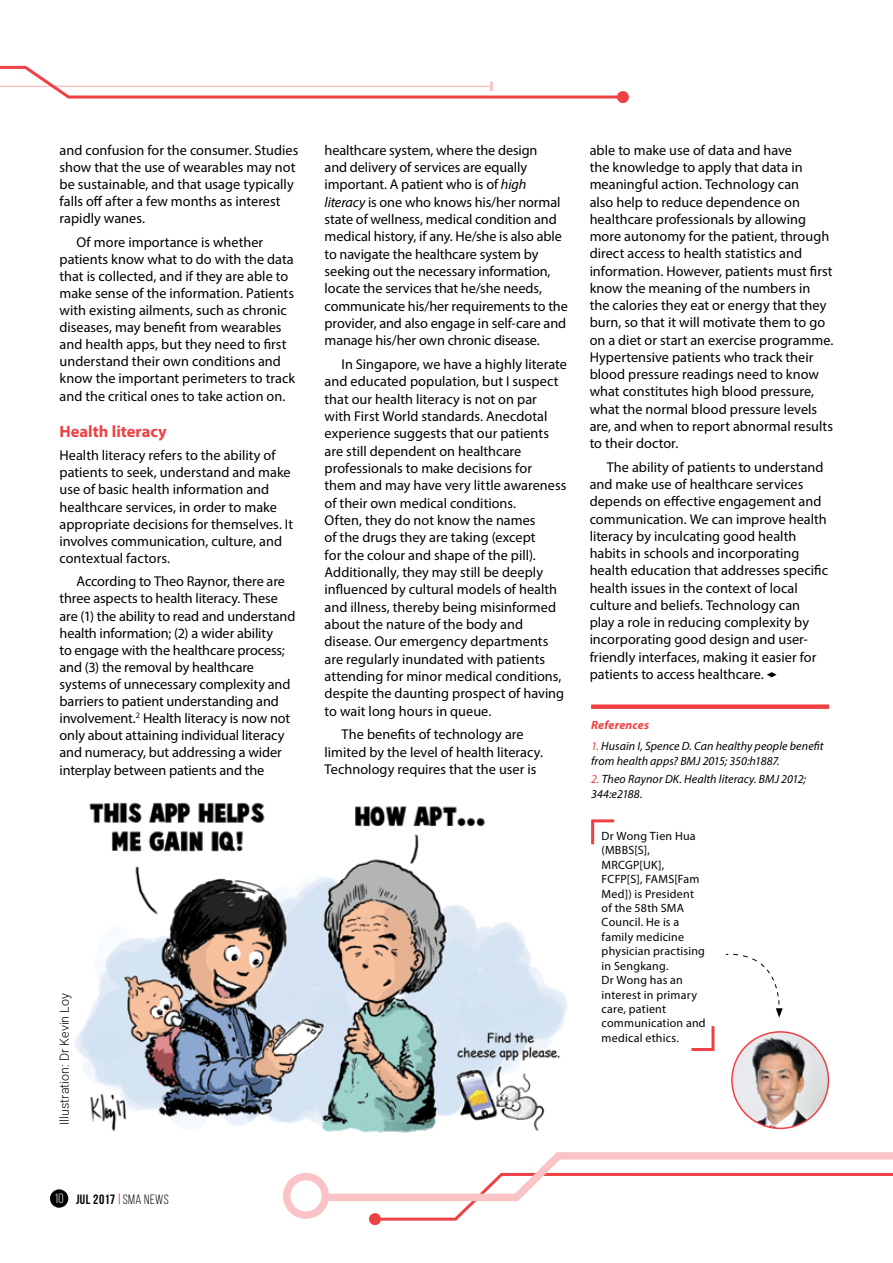
<style>
.page{position:relative;width:893px;height:1263px;background:#fff}
.page>*{position:absolute;margin:0;border:0;box-sizing:border-box;transform-origin:0 0}
.t1{font:700 16.5px "Myriad Pro";color:#ef4144}
.t2{font:14.25px/17.4px "Myriad Pro";color:#000}
.t3{font:13.5px "Bebas Neue";letter-spacing:.035em;color:#000}
.t4{font:300 12.45px "Roboto";letter-spacing:.005em;color:#000}
.t5{font:12px/14.4px "Myriad Pro";letter-spacing:.015em;color:#000}
.t6{font:italic 12px/14.4px "Myriad Pro";letter-spacing:.005em;color:#000}
.t7{font:italic 700 12px "Myriad Pro";letter-spacing:.015em;color:#ef4144}
.s1{font-style:italic}
.s2{color:#ef4144}
.s3{color:#fff}
.s4{font-style:inherit}
</style>
<div class="page">
<svg style="left:767px;top:672px;width:10px;height:5px"></svg>
<img style="left:732px;top:1032px;width:96px;height:96px;border-radius:48px">
<div style="left:731px;top:1031px;width:98px;height:98px;border:2px solid #ef4144;border-radius:50%"></div>
<svg style="left:725px;top:953px;width:58px;height:65px"></svg>
<svg style="left:591px;top:819px;width:24px;height:26px"></svg>
<svg style="left:691px;top:1026px;width:24px;height:25px"></svg>
<div style="left:591px;top:704px;width:238px;height:5px;background:#ef4144"></div>
<svg style="left:283px;top:1152px;width:610px;height:71px"></svg>
<div style="left:369px;top:1213px;width:12px;height:12px;background:#ef4144;border-radius:50%"></div>
<div style="left:617px;top:91px;width:12px;height:12px;background:#ef4144;border-radius:50%"></div>
<svg style="left:0;top:65px;width:621px;height:35px"></svg>
<img style="left:75px;top:802px;width:493px;height:331px">
<div style="left:50px;top:1189px;width:18px;height:19px;background:#000;border-radius:50%"></div>
<p class="t2" style="left:60px;top:141px;width:240px">and confusion for the consumer. Studies show that the use of wearables may not be sustainable, and that usage typically falls off after a few months as interest rapidly wanes.</p>
<p class="t2" style="left:60px;top:233px;width:237px;text-indent:17px">Of more importance is whether patients know what to do with the data that is collected, and if they are able to make sense of the information. Patients with existing ailments, such as chronic diseases, may benefit from wearables and health apps, but they need to first understand their own conditions and know the important perimeters to track and the critical ones to take action on.</p>
<p class="t1" style="left:60px;top:420px;width:109px">Health literacy</p>
<p class="t2" style="left:60px;top:447px;width:235px">Health literacy refers to the ability of patients to seek, understand and make use of basic health information and healthcare services, in order to make appropriate decisions for themselves. It involves communication, culture, and contextual factors.</p>
<p class="t2" style="left:60px;top:573px;width:237px;text-indent:17px">According to Theo Raynor, there are three aspects to health literacy. These are (1) the ability to read and understand health information; (2) a wider ability<br>to engage with the healthcare process; and (3) the removal by healthcare systems of unnecessary complexity and barriers to patient understanding and involvement.<sup>2</sup> Health literacy is now not only about attaining individual literacy and numeracy, but addressing a wider interplay between patients and the</p>
<p class="t4" style="left:56px;top:1125px;width:133px;rotate:-90deg">Illustration: Dr Kevin Loy</p>
<p class="t2" style="left:325px;top:141px;width:245px">healthcare system, where the design<br>and delivery of services are equally important. A patient who is of <span class="s1">high literacy</span> is one who knows his/her normal state of wellness, medical condition and medical history, if any. He/she is also able to navigate the healthcare system by seeking out the necessary information, locate the services that he/she needs, communicate his/her requirements to the provider, and also engage in self-care and manage his/her own chronic disease.</p>
<p class="t2" style="left:325px;top:355px;width:244px;text-indent:17px">In Singapore, we have a highly literate and educated population, but I suspect that our health literacy is not on par<br>with First World standards. Anecdotal experience suggests that our patients are still dependent on healthcare professionals to make decisions for them and may have very little awareness of their own medical conditions.<br>Often, they do not know the names<br>of the drugs they are taking (except<br>for the colour and shape of the pill).<br>Additionally, they may still be deeply influenced by cultural models of health and illness, thereby being misinformed about the nature of the body and disease. Our emergency departments are regularly inundated with patients attending for minor medical conditions, despite the daunting prospect of having to wait long hours in queue.</p>
<p class="t2" style="left:325px;top:726px;width:220px;text-align:center">The benefits of technology are limited by the level of health literacy.<br>Technology requires that the user is</p>
<p class="t2" style="left:590px;top:141px;width:245px">able to make use of data and have<br>the knowledge to apply that data in meaningful action. Technology can<br>also help to reduce dependence on healthcare professionals by allowing more autonomy for the patient, through direct access to health statistics and information. However, patients must first know the meaning of the numbers in the calories they eat or energy that they burn, so that it will motivate them to go on a diet or start an exercise programme.<br>Hypertensive patients who track their blood pressure readings need to know what constitutes high blood pressure, what the normal blood pressure levels are, and when to report abnormal results to their doctor.</p>
<p class="t2" style="left:590px;top:458px;width:240px;text-indent:17px">The ability of patients to understand and make use of healthcare services depends on effective engagement and communication. We can improve health literacy by inculcating good health habits in schools and incorporating health education that addresses specific health issues in the context of local culture and beliefs. Technology can play a role in reducing complexity by incorporating good design and user&shy;friendly interfaces, making it easier for patients to access healthcare.</p>
<p class="t7" style="left:591px;top:717px;width:60px">References</p>
<p class="t6" style="left:591px;top:739px;width:234px"><span class="s2">1.</span> Husain I, Spence D. Can healthy people benefit from health apps? BMJ 2015; 350:h1887.</p>
<p class="t6" style="left:591px;top:772px;width:216px"><span class="s2">2.</span> Theo Raynor DK. Health literacy. BMJ 2012;<br>344:e2188.</p>
<p class="t5" style="left:602px;top:829px;width:106px">Dr Wong Tien Hua (MBBS[S],<br>MRCGP[UK],<br>FCFP[S], FAMS[Fam<br>Med]) is President of the 58th SMA<br>Council. He is a family medicine physician practising in Sengkang.<br>Dr Wong has an interest in primary care, patient communication and medical ethics.</p>
<p class="t3" style="left:55px;top:1191px;width:116px"><span class="s3">10</span> jul 2017 <span class="s4">SMA NEWS</span></p>
</div>
